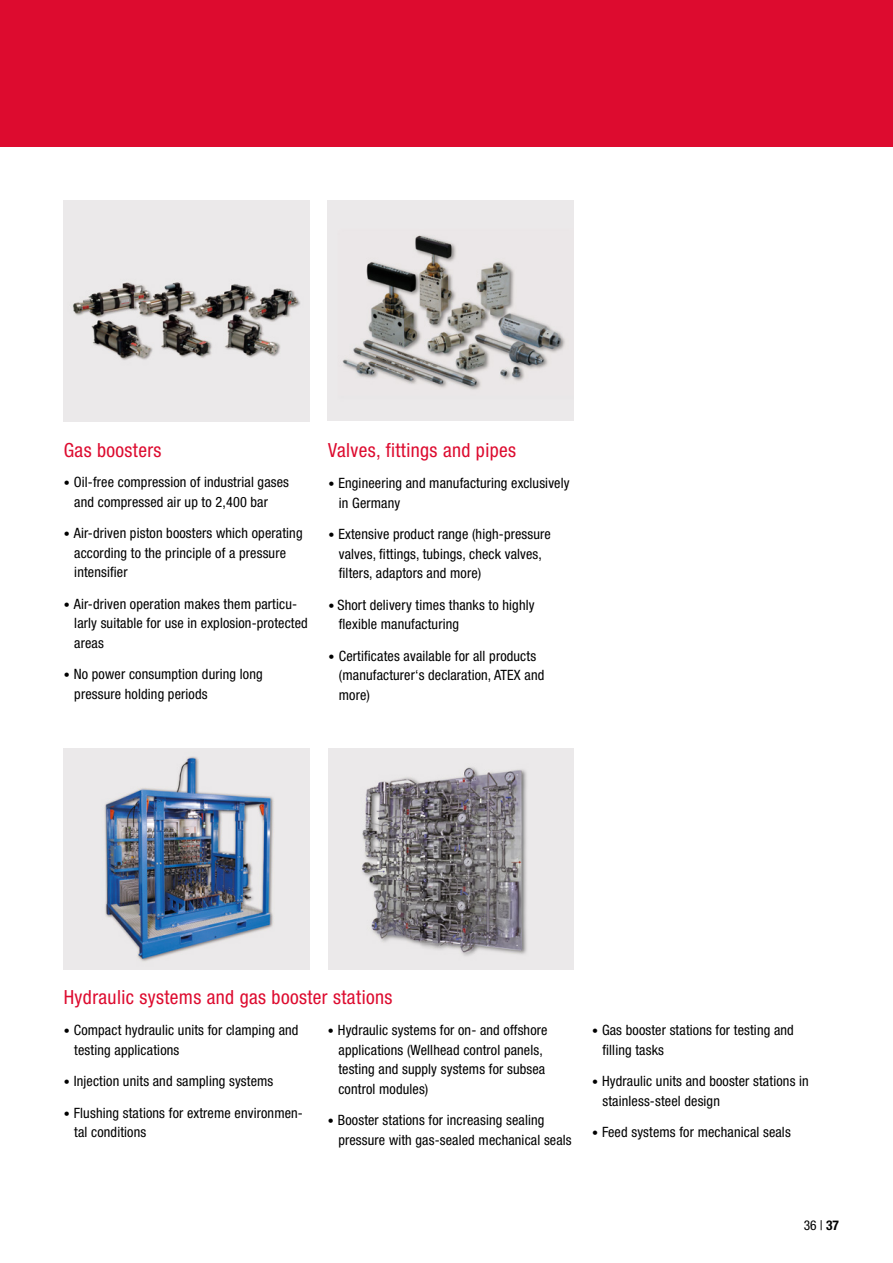
<style>
.page{position:relative;width:893px;height:1263px;background:#fff}
.page>*{position:absolute;margin:0;border:0;box-sizing:border-box;transform-origin:0 0}
.t1{font:condensed 19.5px "Helvetica Neue LT Std";letter-spacing:.02em;color:#dd0b2f}
.t2{font:condensed 14.25px/19.5px "Helvetica Neue LT Std";letter-spacing:.01em;color:#000}
.t3{font:condensed 13.5px "Helvetica Neue LT Std";color:#000}
.s1{font-size:12px}
.s2{font-weight:700}
</style>
<div class="page">
<img style="left:63px;top:748px;width:246px;height:221px">
<div style="left:0;top:0;width:893px;height:146px;background:#dd0b2f"></div>
<img style="left:64px;top:200px;width:245px;height:221px">
<img style="left:328px;top:200px;width:245px;height:221px">
<img style="left:328px;top:748px;width:246px;height:221px">
<h1 class="t1" style="left:64px;top:438px;width:99px">Gas boosters</h1>
<p class="t2" style="left:74px;top:472px;width:216px;text-indent:-11px"><span class="s1">•</span> Oil-free compression of industrial gases and compressed air up to 2,400 bar</p>
<p class="t2" style="left:74px;top:523px;width:230px;text-indent:-11px"><span class="s1">•</span> Air-driven piston boosters which operating according to the principle of a pressure intensifier</p>
<p class="t2" style="left:74px;top:594px;width:235px;text-indent:-11px"><span class="s1">•</span> Air-driven operation makes them particu&shy;larly suitable for use in explosion-protected areas</p>
<p class="t2" style="left:74px;top:664px;width:190px;text-indent:-11px"><span class="s1">•</span> No power consumption during long pressure holding periods</p>
<h1 class="t1" style="left:328px;top:439px;width:189px">Valves, fittings and pipes</h1>
<p class="t2" style="left:339px;top:473px;width:232px;text-indent:-11px"><span class="s1">•</span> Engineering and manufacturing exclusively in Germany</p>
<p class="t2" style="left:339px;top:524px;width:214px;text-indent:-11px"><span class="s1">•</span> Extensive product range (high-pressure valves, fittings, tubings, check valves, filters, adaptors and more)</p>
<p class="t2" style="left:339px;top:595px;width:197px;text-indent:-11px"><span class="s1">•</span> Short delivery times thanks to highly flexible manufacturing</p>
<p class="t2" style="left:339px;top:646px;width:207px;text-indent:-11px"><span class="s1">•</span> Certificates available for all products (manufacturer‘s declaration, ATEX and more)</p>
<h1 class="t1" style="left:64px;top:986px;width:330px">Hydraulic systems and gas booster stations</h1>
<p class="t2" style="left:74px;top:1020px;width:226px;text-indent:-11px"><span class="s1">•</span> Compact hydraulic units for clamping and testing applications</p>
<p class="t2" style="left:64px;top:1071px;width:211px"><span class="s1">•</span> Injection units and sampling systems</p>
<p class="t2" style="left:74px;top:1103px;width:230px;text-indent:-11px"><span class="s1">•</span> Flushing stations for extreme environmen&shy;tal conditions</p>
<p class="t2" style="left:338px;top:1020px;width:211px;text-indent:-11px"><span class="s1">•</span> Hydraulic systems for on- and offshore applications (Wellhead control panels, testing and supply systems for subsea control modules)</p>
<p class="t2" style="left:338px;top:1110px;width:235px;text-indent:-11px"><span class="s1">•</span> Booster stations for increasing sealing pressure with gas-sealed mechanical seals</p>
<p class="t2" style="left:602px;top:1020px;width:193px;text-indent:-11px"><span class="s1">•</span> Gas booster stations for testing and filling tasks</p>
<p class="t2" style="left:602px;top:1071px;width:208px;text-indent:-11px"><span class="s1">•</span> Hydraulic units and booster stations in stainless-steel design</p>
<p class="t2" style="left:592px;top:1122px;width:200px"><span class="s1">•</span> Feed systems for mechanical seals</p>
<p class="t3" style="left:804px;top:1217px;width:37px">36 | <span class="s2">37</span></p>
</div>
